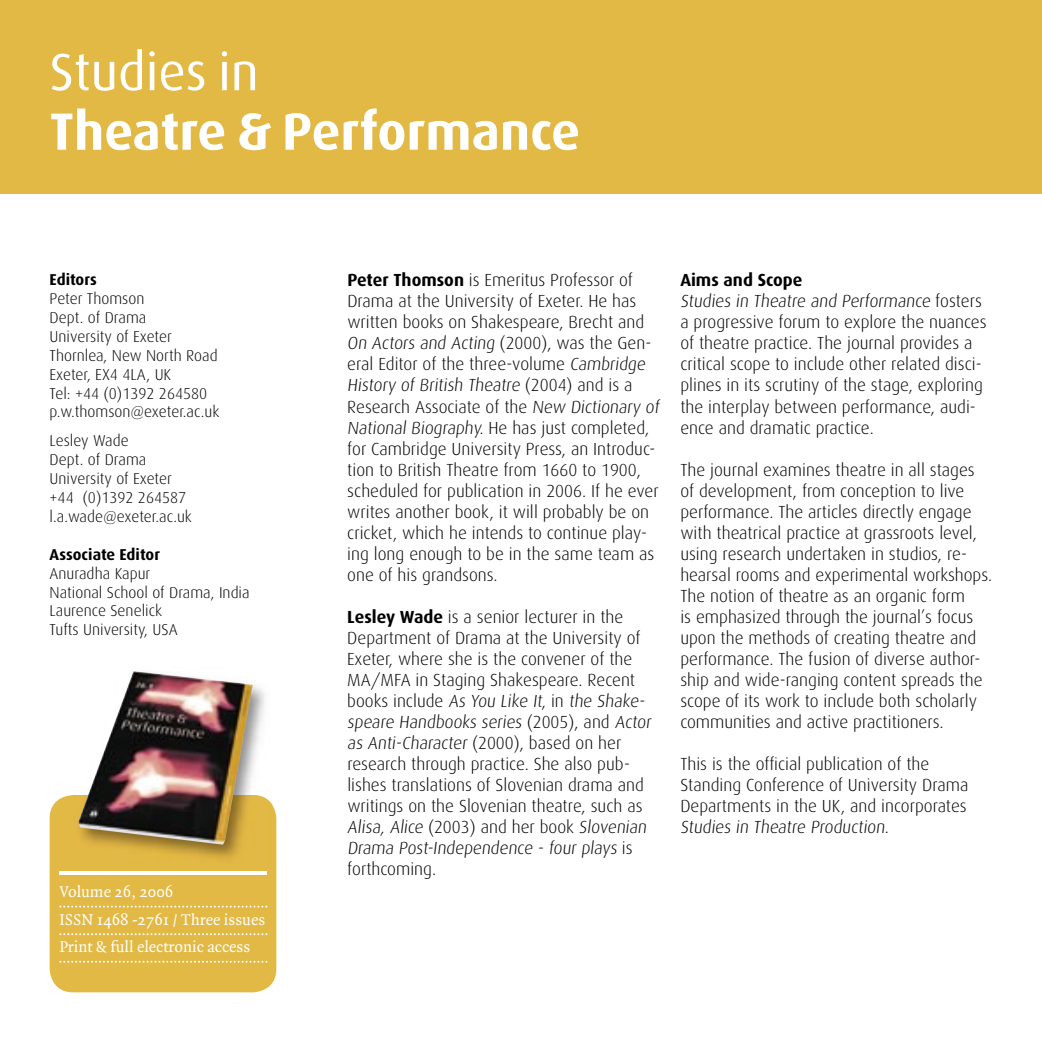
<style>
.page{position:relative;width:1042px;height:1042px;background:#fff}
.page>*{position:absolute;margin:0;border:0;box-sizing:border-box;transform-origin:0 0}
.t1{font:700 52.5px "Dax";color:#fff}
.t2{font:52.5px "Dax";color:#fff}
.t3{font:300 17.5px/21px "Dax";color:#000}
.t4{font:700 17.5px "Dax";color:#000}
.t5{font:16.8px/27.7px "Quadraat";color:#fff}
.t6{font:300 15.75px/18.9px "Dax";color:#000}
.t7{font:700 15.75px "Dax";color:#000}
.s1{font-weight:700}
</style>
<div class="page">
<div style="left:0;top:0;width:1042px;height:193px;background:#e3b945"></div>
<div style="left:50px;top:795px;width:226px;height:197px;background:#e3b945;border-radius:24px"></div>
<img style="left:253px;top:685px;width:12px;height:83px">
<img style="left:104px;top:795px;width:168px;height:63px">
<img style="left:78px;top:671px;width:175px;height:173px">
<hr style="left:59px;top:871px;width:208px;height:4px;background:#fff">
<svg style="left:59px;top:905px;width:208px;height:2px"></svg>
<svg style="left:59px;top:933px;width:208px;height:2px"></svg>
<svg style="left:59px;top:961px;width:208px;height:2px"></svg>
<h1 class="t2" style="left:50px;top:43px;width:211px">Studies in</h1>
<h1 class="t1" style="left:50px;top:102px;width:532px">Theatre &amp; Performance</h1>
<p class="t7" style="left:50px;top:271px;width:49px">Editors</p>
<p class="t6" style="left:50px;top:289px;width:171px">Peter Thomson<br>Dept. of Drama<br>University of Exeter<br>Thornlea, New North Road<br>Exeter, EX4 4LA, UK<br>Tel: +44 (0)1392 264580 p.w.thomson@exeter.ac.uk</p>
<p class="t6" style="left:50px;top:431px;width:144px">Lesley Wade<br>Dept. of Drama<br>University of Exeter +44 (0)1392 264587 l.a.wade@exeter.ac.uk</p>
<p class="t7" style="left:50px;top:545px;width:112px">Associate Editor</p>
<p class="t6" style="left:50px;top:564px;width:202px">Anuradha Kapur<br>National School of Drama, India<br>Laurence Senelick<br>Tufts University, USA</p>
<p class="t5" style="left:59px;top:878px;width:207px">Volume 26, 2006<br>ISSN 1468 -2761 / Three issues<br>Print &amp; full electronic access</p>
<p class="t3" style="left:347px;top:270px;width:316px"><span class="s1">Peter Thomson</span> is Emeritus Professor of Drama at the University of Exeter. He has written books on Shakespeare, Brecht and On Actors and Acting (2000), was the Gen&shy;eral Editor of the three-volume Cambridge History of British Theatre (2004) and is a Research Associate of the New Dictionary of National Biography. He has just completed, for Cambridge University Press, an Introduc&shy;tion to British Theatre from 1660 to 1900, scheduled for publication in 2006. If he ever writes another book, it will probably be on cricket, which he intends to continue play&shy;ing long enough to be in the same team as one of his grandsons.</p>
<p class="t3" style="left:347px;top:606px;width:307px"><span class="s1">Lesley Wade</span> is a senior lecturer in the Department of Drama at the University of Exeter, where she is the convener of the MA/MFA in Staging Shakespeare. Recent books include As You Like It, in the Shake&shy;speare Handbooks series (2005), and Actor as Anti-Character (2000), based on her research through practice. She also pub&shy;lishes translations of Slovenian drama and writings on the Slovenian theatre, such as Alisa, Alice (2003) and her book Slovenian Drama Post-Independence - four plays is forthcoming.</p>
<p class="t4" style="left:680px;top:270px;width:124px">Aims and Scope</p>
<p class="t3" style="left:680px;top:291px;width:308px">Studies in Theatre and Performance fosters a progressive forum to explore the nuances of theatre practice. The journal provides a critical scope to include other related disci&shy;plines in its scrutiny of the stage, exploring the interplay between performance, audi&shy;ence and dramatic practice.</p>
<p class="t3" style="left:680px;top:459px;width:313px">The journal examines theatre in all stages of development, from conception to live performance. The articles directly engage with theatrical practice at grassroots level, using research undertaken in studios, re&shy;hearsal rooms and experimental workshops.<br>The notion of theatre as an organic form<br>is emphasized through the journal’s focus upon the methods of creating theatre and performance. The fusion of diverse author&shy;ship and wide-ranging content spreads the scope of its work to include both scholarly communities and active practitioners.</p>
<p class="t3" style="left:680px;top:753px;width:289px">This is the official publication of the Standing Conference of University Drama Departments in the UK, and incorporates Studies in Theatre Production.</p>
</div>
